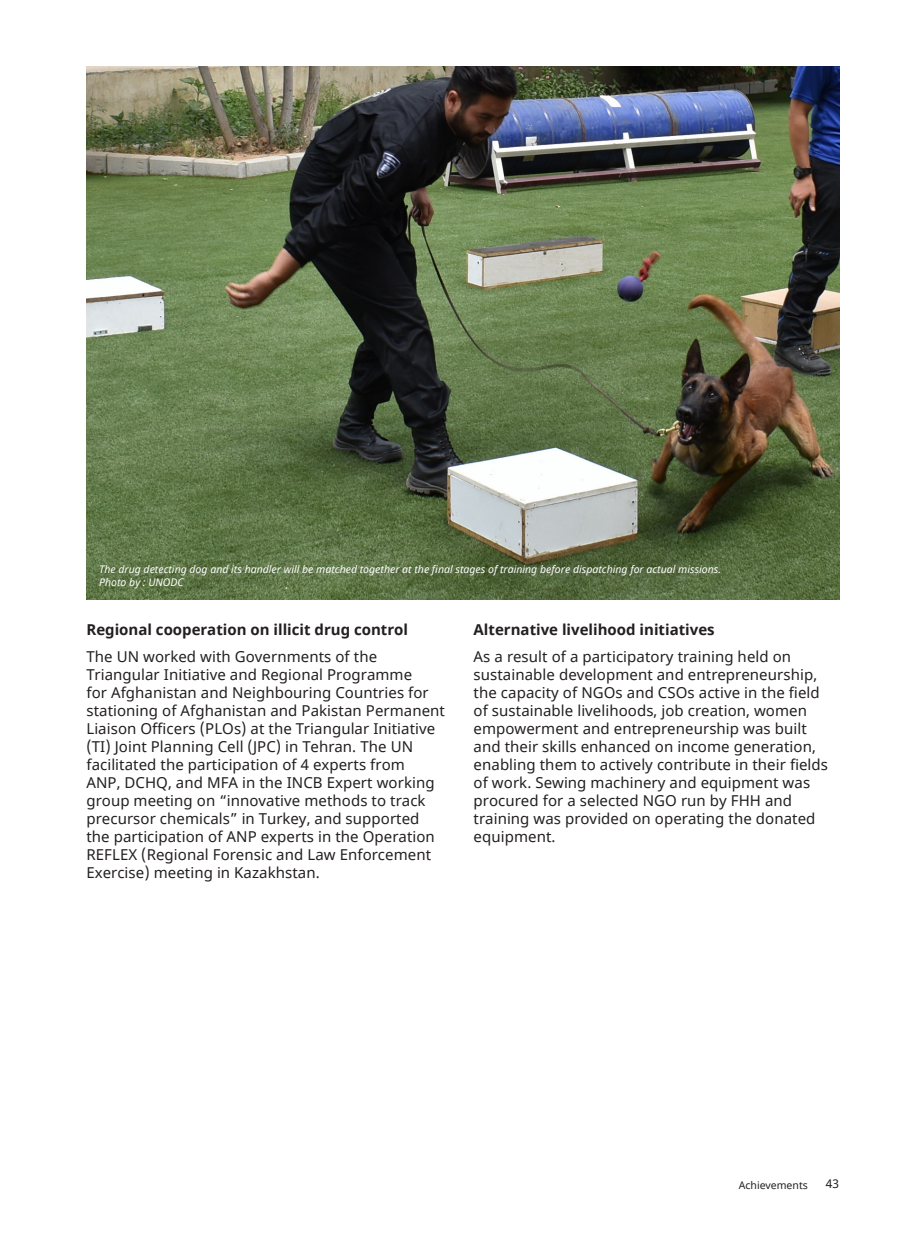
<style>
.page{position:relative;width:906px;height:1238px;background:#fff}
.page>*{position:absolute;margin:0;border:0;box-sizing:border-box;transform-origin:0 0}
.t1{font:15px/18px "Noto Sans";letter-spacing:.005em;color:#231f20}
.t2{font:700 15px "Noto Sans";color:#231f20}
.t3{font:12px "Noto Sans";color:#231f20}
.t4{font:italic 10.5px/12.6px "Noto Sans";color:#fff}
.t5{font:10.5px "Noto Sans";color:#231f20}
</style>
<div class="page">
<img style="left:86px;top:67px;width:753px;height:533px">
<p class="t4" style="left:99px;top:563px;width:623px">The drug detecting dog and its handler will be matched together at the final stages of training before dispatching for actual missions.<br>Photo by : UNODC</p>
<p class="t2" style="left:86px;top:619px;width:323px">Regional cooperation on illicit drug control</p>
<p class="t1" style="left:86px;top:647px;width:360px">The UN worked with Governments of the Triangular Initiative and Regional Programme<br>for Afghanistan and Neighbouring Countries for stationing of Afghanistan and Pakistan Permanent Liaison Officers (PLOs) at the Triangular Initiative (TI) Joint Planning Cell (JPC) in Tehran. The UN facilitated the participation of 4 experts from<br>ANP, DCHQ, and MFA in the INCB Expert working group meeting on “innovative methods to track precursor chemicals” in Turkey, and supported the participation of ANP experts in the Operation REFLEX (Regional Forensic and Law Enforcement Exercise) meeting in Kazakhstan.</p>
<p class="t2" style="left:473px;top:619px;width:243px">Alternative livelihood initiatives</p>
<p class="t1" style="left:473px;top:647px;width:356px">As a result of a participatory training held on sustainable development and entrepreneurship, the capacity of NGOs and CSOs active in the field of sustainable livelihoods, job creation, women empowerment and entrepreneurship was built and their skills enhanced on income generation, enabling them to actively contribute in their fields of work. Sewing machinery and equipment was procured for a selected NGO run by FHH and training was provided on operating the donated equipment.</p>
<p class="t5" style="left:739px;top:1178px;width:71px">Achievements</p>
<p class="t3" style="left:825px;top:1174px;width:15px">43</p>
</div>
